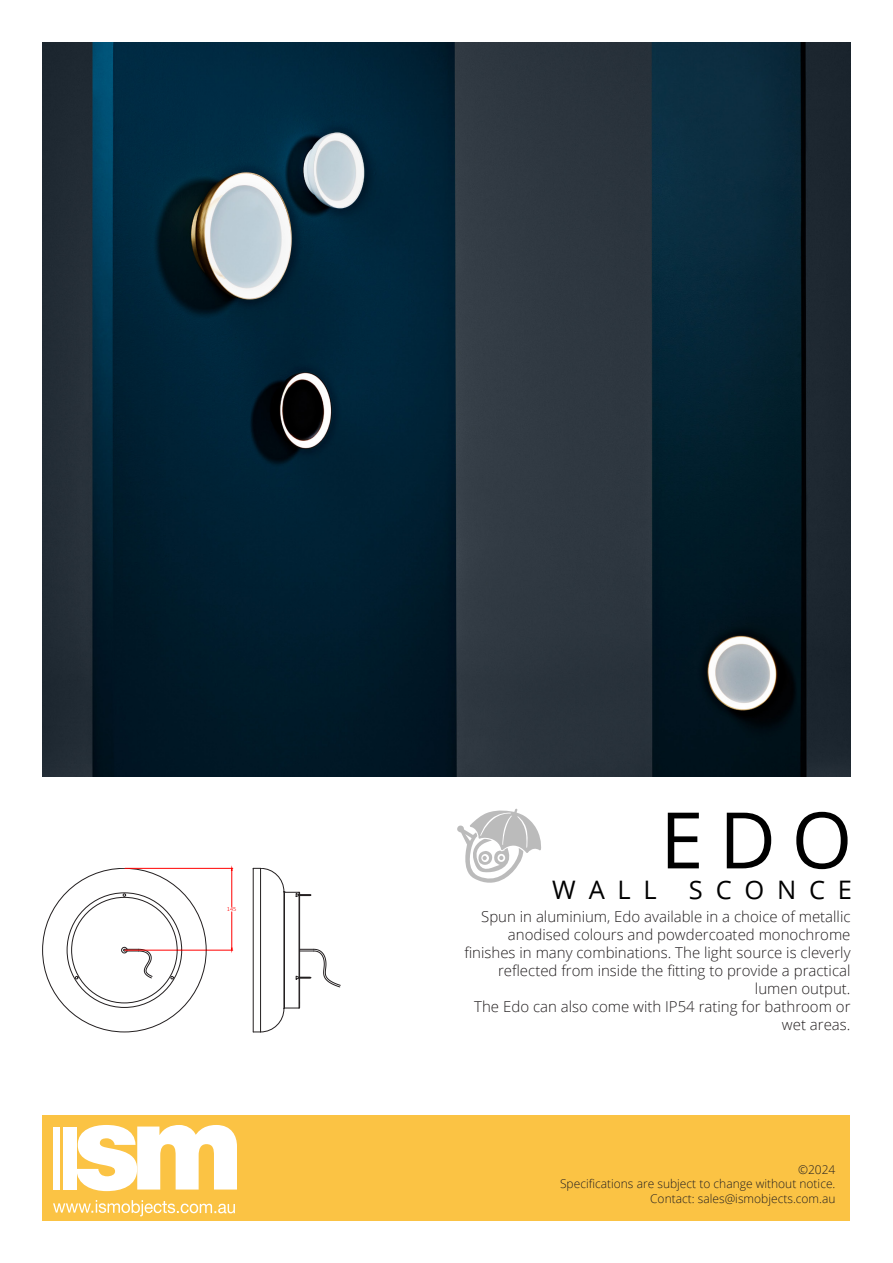
<style>
.page{position:relative;width:893px;height:1263px;background:#fff}
.page>*{position:absolute;margin:0;border:0;box-sizing:border-box;transform-origin:0 0}
.t1{font:78px "Open Sans";color:#000}
.t2{font:25.5px "Open Sans";letter-spacing:.5em;color:#000}
.t3{font:300 15px/18px "Open Sans";color:#231f20;text-align:right}
.t4{font:300 12px/14.4px "Open Sans";color:#231f20;text-align:right}
.t5{font:300 6.3px "Calibri";color:#f00}
</style>
<div class="page">
<div style="left:43px;top:1115px;width:807px;height:105px;background:#fbc344"></div>
<svg style="left:53px;top:1200px;width:182px;height:16px"></svg>
<svg style="left:76px;top:1125px;width:161px;height:66px"></svg>
<div style="left:53px;top:1127px;width:7px;height:62px;background:#fff"></div>
<div style="left:63px;top:1127px;width:13px;height:62px;background:#fff"></div>
<img style="left:43px;top:43px;width:807px;height:733px">
<svg style="left:457px;top:809px;width:84px;height:74px"></svg>
<svg style="left:253px;top:1003px;width:47px;height:30px"></svg>
<hr style="left:253px;top:869px;width:1px;height:163px;background:#231f20">
<hr style="left:284px;top:892px;width:1px;height:116px;background:#231f20">
<hr style="left:299px;top:892px;width:1px;height:116px;background:#231f20">
<hr style="left:260px;top:868px;width:1px;height:164px;background:#231f20">
<svg style="left:253px;top:868px;width:58px;height:29px"></svg>
<svg style="left:296px;top:949px;width:44px;height:38px"></svg>
<svg style="left:121px;top:947px;width:31px;height:31px"></svg>
<hr style="left:125px;top:950px;width:108px;height:1px;background:#f00">
<hr style="left:125px;top:868px;width:108px;height:1px;background:#f00">
<hr style="left:232px;top:912px;width:1px;height:36px;background:#f00">
<hr style="left:232px;top:870px;width:1px;height:37px;background:#f00">
<p class="t5" style="left:227px;top:905px;width:11px">145</p>
<p class="t1" style="left:660px;top:787px;width:194px">EDO</p>
<p class="t2" style="left:552px;top:872px;width:106px">WALL</p>
<p class="t2" style="left:689px;top:872px;width:165px">SCONCE</p>
<p class="t3" style="left:464px;top:907px;width:388px">Spun in aluminium, Edo available in a choice of metallic anodised colours and powdercoated monochrome finishes in many combinations. The light source is cleverly reflected from inside the fitting to provide a practical lumen output.</p>
<p class="t3" style="left:474px;top:997px;width:378px">The Edo can also come with IP54 rating for bathroom or wet areas.</p>
<p class="t4" style="left:560px;top:1162px;width:277px">©2024<br>Specifications are subject to change without notice.<br>Contact: sales@ismobjects.com.au</p>
</div>
